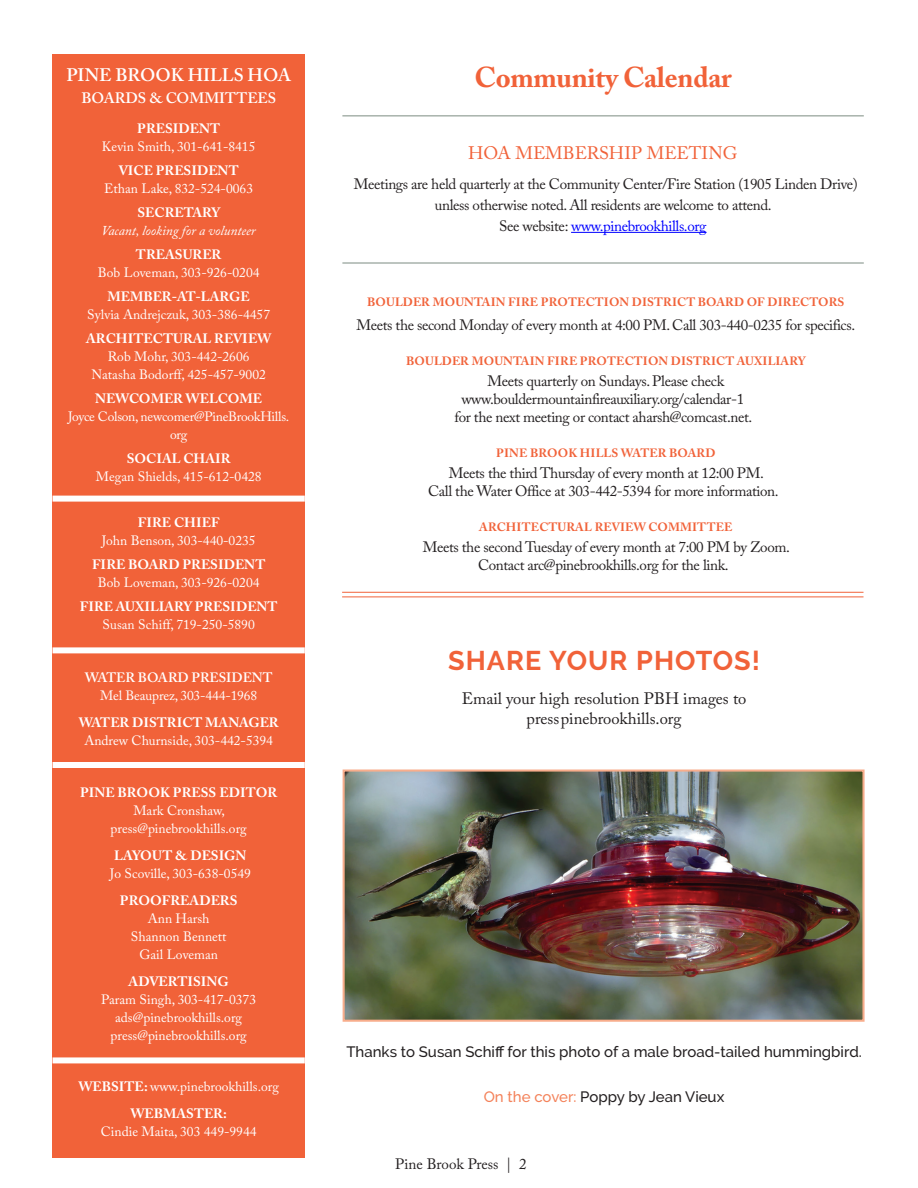
<style>
.page{position:relative;width:918px;height:1188px;background:#fff}
.page>*{position:absolute;margin:0;border:0;box-sizing:border-box;transform-origin:0 0}
.t1{font:700 28.5px "Adobe Caslon Pro";letter-spacing:-.01em;color:#f16239}
.t2{font:700 27px "Raleway";letter-spacing:.04em;color:#f16239}
.t3{font:18px "Adobe Caslon Pro";color:#f16239}
.t4{font:600 18px "Adobe Caslon Pro";color:#fff}
.t5{font:16.5px/19.8px "Adobe Caslon Pro";color:#231f20;text-align:center}
.t6{font:15px/18px "Adobe Caslon Pro";letter-spacing:-.025em;color:#231f20;text-align:center}
.t7{font:500 15px "Raleway";color:#231f20}
.t8{font:600 15px "Adobe Caslon Pro";color:#fff}
.t9{font:15px "Adobe Caslon Pro";color:#231f20}
.t10{font:13.5px/18px "Adobe Caslon Pro";color:#fff;text-align:center}
.t11{font:700 13.5px "Adobe Caslon Pro";color:#fff}
.t12{font:13.5px/18px "Adobe Caslon Pro";letter-spacing:-.02em;color:#fff;text-align:center}
.t13{font:italic 13.5px "Adobe Caslon Pro";color:#fff}
.t14{font:600 13.5px "Adobe Caslon Pro";letter-spacing:-.005em;color:#fff}
.t15{font:700 12px "Adobe Caslon Pro";letter-spacing:.01em;color:#f16239}
.s1{font-weight:700}
.s2{color:#00f}
.s3{color:#f4825a}
</style>
<div class="page">
<div style="left:53px;top:54px;width:252px;height:1104px;background:#f16239"></div>
<div style="left:53px;top:647px;width:252px;height:6px;background:#fff"></div>
<div style="left:53px;top:496px;width:252px;height:6px;background:#fff"></div>
<hr style="left:571px;top:232px;width:136px;height:1px;background:#00f">
<hr style="left:342px;top:115px;width:522px;height:1px;background:#7c8c81">
<hr style="left:342px;top:592px;width:522px;height:1px;background:#f16239">
<hr style="left:342px;top:597px;width:522px;height:1px;background:#f16239">
<img style="left:346px;top:772px;width:516px;height:247px">
<div style="left:343px;top:769px;width:522px;height:253px;border:2px solid #f8ad8c"></div>
<div style="left:53px;top:762px;width:252px;height:6px;background:#fff"></div>
<div style="left:53px;top:1057px;width:252px;height:6px;background:#fff"></div>
<hr style="left:342px;top:263px;width:522px;height:1px;background:#7c8c81">
<p class="t4" style="left:66px;top:64px;width:226px">PINE BROOK HILLS HOA</p>
<p class="t8" style="left:81px;top:89px;width:196px">BOARDS &amp; COMMITTEES</p>
<p class="t11" style="left:137px;top:120px;width:84px">PRESIDENT</p>
<p class="t10" style="left:102px;top:137px;width:155px">Kevin Smith, 301-641-8415</p>
<p class="t11" style="left:119px;top:162px;width:121px">VICE PRESIDENT</p>
<p class="t10" style="left:104px;top:179px;width:150px">Ethan Lake, 832-524-0063</p>
<p class="t11" style="left:137px;top:204px;width:84px">SECRETARY</p>
<p class="t13" style="left:102px;top:222px;width:156px">Vacant, looking for a volunteer</p>
<p class="t11" style="left:136px;top:246px;width:87px">TREASURER</p>
<p class="t10" style="left:98px;top:263px;width:163px">Bob Loveman, 303-926-0204</p>
<p class="t11" style="left:108px;top:288px;width:144px">MEMBER-AT-LARGE</p>
<p class="t10" style="left:87px;top:305px;width:184px">Sylvia Andrejczuk, 303-386-4457</p>
<p class="t11" style="left:86px;top:330px;width:187px">ARCHITECTURAL REVIEW</p>
<p class="t10" style="left:92px;top:347px;width:176px">Rob Mohr, 303-442-2606<br>Natasha Bodorff, 425-457-9002</p>
<p class="t11" style="left:95px;top:390px;width:168px">NEWCOMER WELCOME</p>
<p class="t12" style="left:68px;top:407px;width:223px">Joyce Colson, newcomer@PineBrookHills. org</p>
<p class="t11" style="left:127px;top:450px;width:106px">SOCIAL CHAIR</p>
<p class="t10" style="left:96px;top:467px;width:167px">Megan Shields, 415-612-0428</p>
<p class="t11" style="left:138px;top:515px;width:83px">FIRE CHIEF</p>
<p class="t10" style="left:102px;top:532px;width:155px">John Benson, 303-440-0235</p>
<p class="t11" style="left:92px;top:557px;width:175px">FIRE BOARD PRESIDENT</p>
<p class="t10" style="left:98px;top:574px;width:163px">Bob Loveman, 303-926-0204</p>
<p class="t11" style="left:80px;top:599px;width:199px">FIRE AUXILIARY PRESIDENT</p>
<p class="t10" style="left:103px;top:616px;width:154px">Susan Schiff, 719-250-5890</p>
<p class="t14" style="left:85px;top:669px;width:189px">WATER BOARD PRESIDENT</p>
<p class="t10" style="left:100px;top:686px;width:159px">Mel Beauprez, 303-444-1968</p>
<p class="t11" style="left:79px;top:714px;width:202px">WATER DISTRICT MANAGER</p>
<p class="t10" style="left:84px;top:731px;width:190px">Andrew Churnside, 303-442-5394</p>
<p class="t11" style="left:80px;top:785px;width:199px">PINE BROOK PRESS EDITOR</p>
<p class="t10" style="left:111px;top:802px;width:138px">Mark Cronshaw, press@pinebrookhills.org</p>
<p class="t11" style="left:114px;top:848px;width:134px">LAYOUT &amp; DESIGN</p>
<p class="t10" style="left:110px;top:865px;width:142px">Jo Scoville, 303-638-0549</p>
<p class="t11" style="left:120px;top:893px;width:119px">PROOFREADERS</p>
<p class="t10" style="left:131px;top:910px;width:97px">Ann Harsh<br>Shannon Bennett<br>Gail Loveman</p>
<p class="t11" style="left:129px;top:974px;width:102px">ADVERTISING</p>
<p class="t10" style="left:101px;top:991px;width:156px">Param Singh, 303-417-0373 ads@pinebrookhills.org press@pinebrookhills.org</p>
<p class="t10" style="left:78px;top:1072px;width:202px;line-height:27px"><span class="s1">WEBSITE:</span> www.pinebrookhills.org<br><span class="s1">WEBMASTER:</span></p>
<p class="t10" style="left:101px;top:1122px;width:157px">Cindie Maita, 303 449-9944</p>
<h1 class="t1" style="left:475px;top:61px;width:258px">Community Calendar</h1>
<p class="t3" style="left:468px;top:142px;width:271px">HOA MEMBERSHIP MEETING</p>
<p class="t6" style="left:354px;top:173px;width:505px;line-height:21px">Meetings are held quarterly at the Community Center/Fire Station (1905 Linden Drive) unless otherwise noted. All residents are welcome to attend.<br>See website: <span class="s2">www.pinebrookhills.org</span></p>
<p class="t15" style="left:367px;top:295px;width:479px">BOULDER MOUNTAIN FIRE PROTECTION DISTRICT BOARD OF DIRECTORS</p>
<p class="t6" style="left:356px;top:316px;width:500px">Meets the second Monday of every month at 4:00 PM. Call 303-440-0235 for specifics.</p>
<p class="t15" style="left:406px;top:354px;width:401px">BOULDER MOUNTAIN FIRE PROTECTION DISTRICT AUXILIARY</p>
<p class="t6" style="left:454px;top:372px;width:300px">Meets quarterly on Sundays. Please check www.bouldermountainfireauxiliary.org/calendar-1 for the next meeting or contact aharsh@comcast.net.</p>
<p class="t15" style="left:496px;top:446px;width:221px">PINE BROOK HILLS WATER BOARD</p>
<p class="t6" style="left:428px;top:464px;width:352px">Meets the third Thursday of every month at 12:00 PM.<br>Call the Water Office at 303-442-5394 for more information.</p>
<p class="t15" style="left:479px;top:519px;width:255px">ARCHITECTURAL REVIEW COMMITTEE</p>
<p class="t6" style="left:423px;top:537px;width:369px">Meets the second Tuesday of every month at 7:00 PM by Zoom.<br>Contact arc@pinebrookhills.org for the link.</p>
<h2 class="t2" style="left:448px;top:645px;width:314px">SHARE YOUR PHOTOS!</h2>
<p class="t5" style="left:462px;top:688px;width:286px">Email your high resolution PBH images to presspinebrookhills.org</p>
<p class="t7" style="left:346px;top:1043px;width:517px">Thanks to Susan Schiff for this photo of a male broad-tailed hummingbird.</p>
<p class="t7" style="left:484px;top:1088px;width:242px"><span class="s3">On the cover:</span> Poppy by Jean Vieux</p>
<p class="t9" style="left:395px;top:1155px;width:133px">Pine Brook Press | 2</p>
</div>
